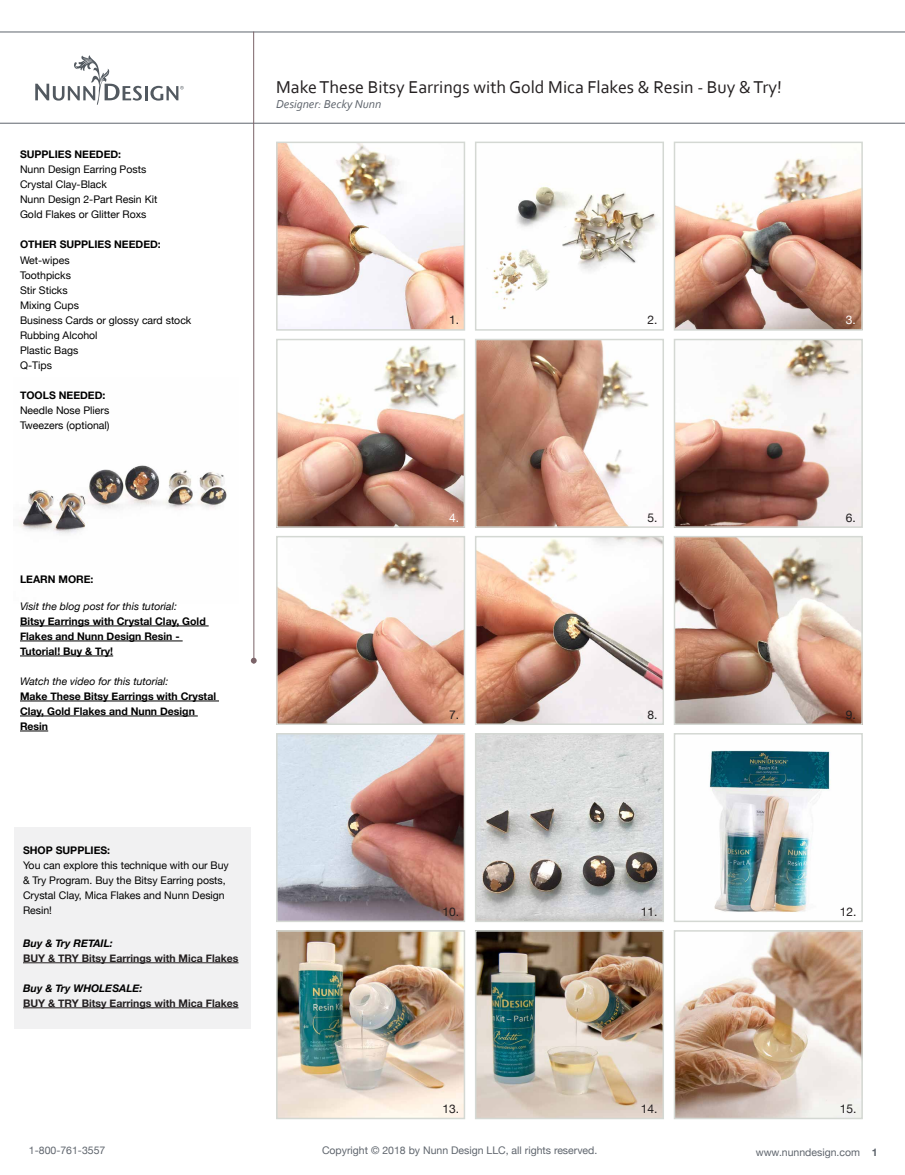
<style>
.page{position:relative;width:905px;height:1175px;background:#fff}
.page>*{position:absolute;margin:0;border:0;box-sizing:border-box;transform-origin:0 0}
.t1{font:18px "Corbel";color:#231f20}
.t2{font:12px "Helvetica Neue";color:#231f20}
.t3{font:italic 12px "Corbel";color:#5f656d}
.t4{font:12px "Helvetica Neue";color:#fff}
.t5{font:10.5px/15px "Helvetica Neue";color:#000}
.t6{font:700 10.5px/15px "Helvetica Neue";color:#000}
.t7{font:10.5px "Helvetica Neue";color:#5f656d}
.t8{font:700 10.5px "Helvetica Neue";color:#231f20}
.t9{font:italic 10.5px "Helvetica Neue";color:#000}
.t10{font:italic 700 10.5px "Helvetica Neue";color:#000}
.s1{font-weight:700}
</style>
<div class="page">
<img style="left:19px;top:465px;width:208px;height:69px">
<div style="left:14px;top:827px;width:236px;height:202px;background:#f1f1f2"></div>
<svg style="left:35px;top:55px;width:107px;height:50px"></svg>
<hr style="left:145px;top:86px;width:3px;height:14px;background:#525960">
<svg style="left:150px;top:86px;width:34px;height:15px"></svg>
<hr style="left:20px;top:625px;width:189px;height:1px;background:#000">
<hr style="left:20px;top:640px;width:163px;height:1px;background:#000">
<hr style="left:20px;top:655px;width:93px;height:1px;background:#000">
<hr style="left:20px;top:700px;width:199px;height:1px;background:#000">
<hr style="left:20px;top:715px;width:178px;height:1px;background:#000">
<svg style="left:20px;top:730px;width:28px;height:1px"></svg>
<hr style="left:23px;top:962px;width:215px;height:1px;background:#231f20">
<hr style="left:23px;top:1007px;width:215px;height:1px;background:#231f20">
<hr style="left:0;top:32px;width:904px;height:1px;background:#5f656d">
<hr style="left:0;top:123px;width:904px;height:1px;background:#5f656d">
<hr style="left:253px;top:32px;width:1px;height:631px;background:#7b6368">
<svg style="left:251px;top:657px;width:6px;height:6px"></svg>
<img style="left:279px;top:145px;width:183px;height:183px">
<div style="left:276px;top:142px;width:189px;height:189px;border:2px solid #d4d8d3"></div>
<img style="left:279px;top:345px;width:183px;height:180px">
<div style="left:276px;top:339px;width:189px;height:189px;border:2px solid #d4d8d3"></div>
<img style="left:279px;top:539px;width:183px;height:183px">
<div style="left:276px;top:536px;width:189px;height:189px;border:2px solid #d4d8d3"></div>
<img style="left:279px;top:736px;width:183px;height:183px">
<div style="left:276px;top:733px;width:189px;height:189px;border:2px solid #d4d8d3"></div>
<img style="left:279px;top:933px;width:183px;height:183px">
<div style="left:276px;top:930px;width:189px;height:189px;border:2px solid #d4d8d3"></div>
<img style="left:493px;top:186px;width:165px;height:124px">
<div style="left:475px;top:142px;width:189px;height:189px;border:2px solid #d4d8d3"></div>
<img style="left:478px;top:342px;width:171px;height:183px">
<div style="left:475px;top:339px;width:189px;height:189px;border:2px solid #d4d8d3"></div>
<img style="left:478px;top:539px;width:183px;height:183px">
<div style="left:475px;top:536px;width:189px;height:189px;border:2px solid #d4d8d3"></div>
<img style="left:478px;top:736px;width:183px;height:183px">
<div style="left:475px;top:733px;width:189px;height:189px;border:2px solid #d4d8d3"></div>
<img style="left:478px;top:933px;width:183px;height:183px">
<div style="left:475px;top:930px;width:189px;height:189px;border:2px solid #d4d8d3"></div>
<img style="left:709px;top:750px;width:121px;height:162px">
<div style="left:673px;top:733px;width:189px;height:189px;border:2px solid #d4d8d3"></div>
<img style="left:676px;top:933px;width:183px;height:183px">
<div style="left:673px;top:930px;width:189px;height:189px;border:2px solid #d4d8d3"></div>
<img style="left:676px;top:158px;width:183px;height:170px">
<div style="left:673px;top:142px;width:189px;height:189px;border:2px solid #d4d8d3"></div>
<img style="left:676px;top:342px;width:183px;height:183px">
<div style="left:673px;top:339px;width:189px;height:189px;border:2px solid #d4d8d3"></div>
<img style="left:676px;top:539px;width:183px;height:183px">
<div style="left:673px;top:536px;width:189px;height:189px;border:2px solid #d4d8d3"></div>
<p class="t6" style="left:20px;top:147px;width:103px">SUPPLIES NEEDED:</p>
<p class="t5" style="left:20px;top:163px;width:139px">Nunn Design Earring Posts<br>Crystal Clay-Black<br>Nunn Design 2-Part Resin Kit<br>Gold Flakes or Glitter Roxs</p>
<p class="t6" style="left:20px;top:237px;width:142px">OTHER SUPPLIES NEEDED:</p>
<p class="t5" style="left:20px;top:253px;width:173px">Wet-wipes<br>Toothpicks<br>Stir Sticks<br>Mixing Cups<br>Business Cards or glossy card stock<br>Rubbing Alcohol<br>Plastic Bags<br>Q-Tips</p>
<p class="t6" style="left:20px;top:387px;width:87px">TOOLS NEEDED:</p>
<p class="t5" style="left:20px;top:403px;width:91px">Needle Nose Pliers<br>Tweezers (optional)</p>
<p class="t6" style="left:20px;top:572px;width:75px">LEARN MORE:</p>
<p class="t9" style="left:20px;top:598px;width:158px">Visit the blog post for this tutorial:</p>
<p class="t6" style="left:20px;top:614px;width:187px">Bitsy Earrings with Crystal Clay, Gold<br>Flakes and Nunn Design Resin -<br>Tutorial! Buy &amp; Try!</p>
<p class="t9" style="left:20px;top:673px;width:150px">Watch the video for this tutorial:</p>
<p class="t6" style="left:20px;top:689px;width:197px">Make These Bitsy Earrings with Crystal<br>Clay, Gold Flakes and Nunn Design<br>Resin</p>
<h1 class="t1" style="left:276px;top:76px;width:507px">Make These Bitsy Earrings with Gold Mica Flakes &amp; Resin - Buy &amp; Try!</h1>
<p class="t3" style="left:276px;top:97px;width:107px">Designer: Becky Nunn</p>
<p class="t2" style="left:449px;top:311px;width:12px">1.</p>
<p class="t2" style="left:647px;top:311px;width:12px">2.</p>
<p class="t4" style="left:449px;top:509px;width:12px">4.</p>
<p class="t2" style="left:647px;top:509px;width:12px">5.</p>
<p class="t2" style="left:449px;top:706px;width:12px">7.</p>
<p class="t2" style="left:647px;top:706px;width:12px">8.</p>
<p class="t6" style="left:23px;top:843px;width:89px">SHOP SUPPLIES:</p>
<p class="t5" style="left:23px;top:858px;width:207px">You can explore this technique with our Buy &amp; Try Program. Buy the Bitsy Earring posts, Crystal Clay, Mica Flakes and Nunn Design Resin!</p>
<p class="t10" style="left:23px;top:934px;width:91px">Buy &amp; Try RETAIL:</p>
<p class="t8" style="left:23px;top:949px;width:217px">BUY &amp; TRY Bitsy Earrings with Mica Flakes</p>
<p class="t10" style="left:23px;top:979px;width:121px">Buy &amp; Try WHOLESALE:</p>
<p class="t8" style="left:23px;top:994px;width:217px">BUY &amp; TRY Bitsy Earrings with Mica Flakes</p>
<p class="t2" style="left:442px;top:903px;width:18px">10.</p>
<p class="t2" style="left:442px;top:1100px;width:18px">13.</p>
<p class="t2" style="left:640px;top:903px;width:18px">11.</p>
<p class="t2" style="left:640px;top:1100px;width:18px">14.</p>
<p class="t4" style="left:845px;top:311px;width:12px">3.</p>
<p class="t2" style="left:845px;top:509px;width:12px">6.</p>
<p class="t2" style="left:845px;top:706px;width:12px">9.</p>
<p class="t2" style="left:839px;top:903px;width:18px">12.</p>
<p class="t2" style="left:839px;top:1100px;width:18px">15.</p>
<p class="t7" style="left:29px;top:1142px;width:78px">1-800-761-3557</p>
<p class="t7" style="left:322px;top:1142px;width:277px">Copyright © 2018 by Nunn Design LLC, all rights reserved.</p>
<p class="t7" style="left:755px;top:1144px;width:123px">www.nunndesign.com <span class="s1">1</span></p>
</div>
